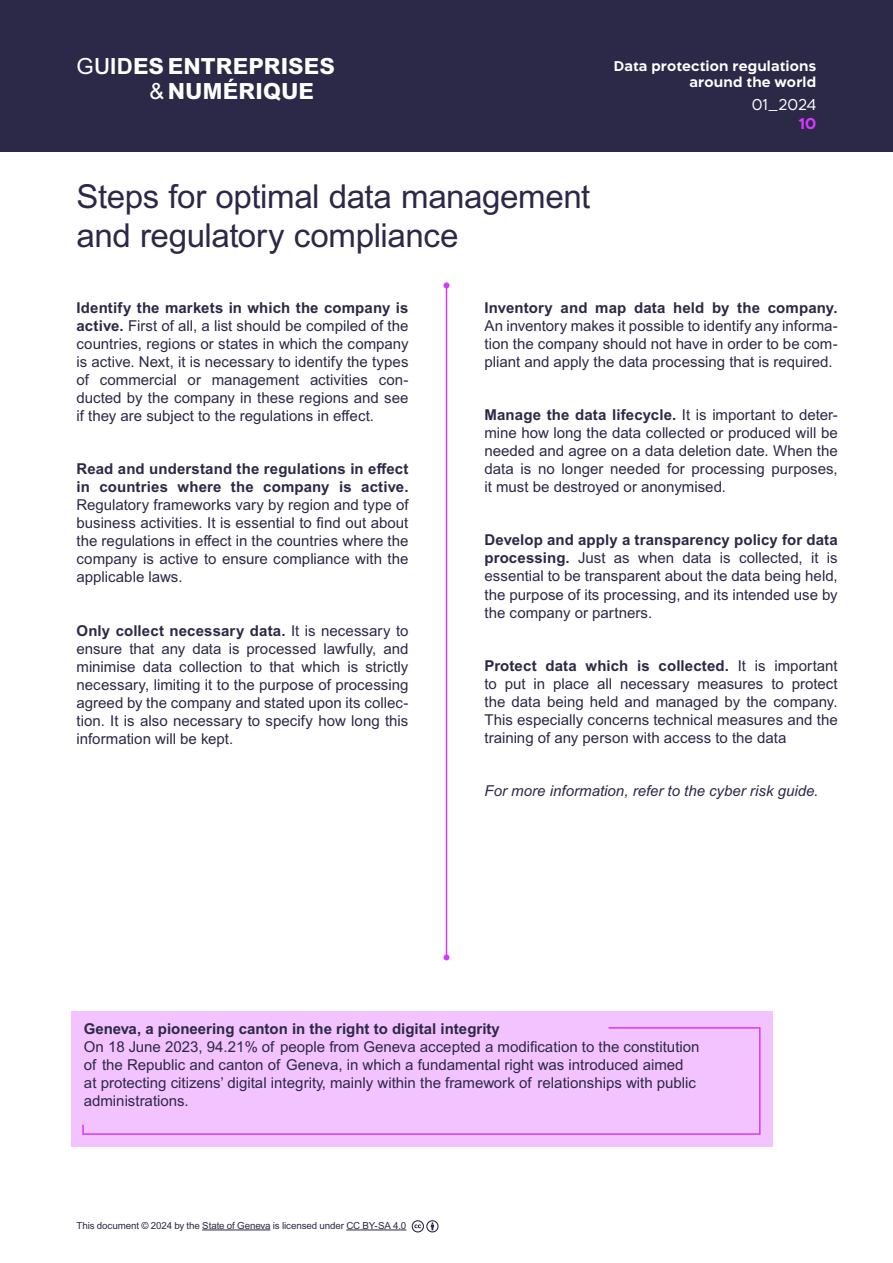
<style>
.page{position:relative;width:893px;height:1263px;background:#fff}
.page>*{position:absolute;margin:0;border:0;box-sizing:border-box;transform-origin:0 0}
.t1{font:33px/39.6px "Arial MT Pro";letter-spacing:-.01em;color:#2c2847}
.t2{font:800 22.2px/24.5px "Arial MT Pro";letter-spacing:.005em;color:#fff}
.t3{font:15px/18px "Arial MT Pro";color:#2c2847;text-align:justify}
.t4{font:700 15px/18px "Arial MT Pro";letter-spacing:.005em;color:#2c2847}
.t5{font:italic 15px "Arial MT Pro";color:#2c2847}
.t6{font:300 15px "Aftika";letter-spacing:-.02em;color:#fff}
.t7{font:700 15px "Aftika";color:#d438ff}
.t8{font:700 13.5px/16.2px "Aftika";letter-spacing:.01em;color:#fff;text-align:right}
.t9{font:9.75px "Arial MT Pro";letter-spacing:-.01em;color:#2c2847}
.s1{font-weight:400}
.s2{font-weight:500}
.s3{font-weight:700}
</style>
<div class="page">
<div style="left:0;top:0;width:893px;height:152px;background:#2c2847"></div>
<hr style="left:202px;top:1230px;width:68px;height:1px;background:#2c2847">
<hr style="left:346px;top:1230px;width:60px;height:1px;background:#2c2847">
<svg style="left:412px;top:1220px;width:27px;height:12px"></svg>
<hr style="left:446px;top:285px;width:1px;height:672px;background:#d438ff">
<svg style="left:443px;top:282px;width:6px;height:6px"></svg>
<svg style="left:443px;top:954px;width:6px;height:6px"></svg>
<div style="left:72px;top:1011px;width:701px;height:135px;background:#f2c3ff"></div>
<svg style="left:82px;top:1027px;width:679px;height:108px"></svg>
<h2 class="t2" style="left:149px;top:55px;width:187px;text-indent:-73px"><span class="s1">G</span><span class="s2">U</span><span class="s3">ID</span>ESENTREPRISES <span class="s1">&amp;</span> NUMÉRIQUE</h2>
<p class="t8" style="left:614px;top:58px;width:204px">Data protection regulations around the world</p>
<p class="t6" style="left:752px;top:95px;width:66px">01_2024</p>
<p class="t7" style="left:799px;top:114px;width:19px">10</p>
<h1 class="t1" style="left:77px;top:178px;width:515px">Steps for optimal data management and regulatory compliance</h1>
<p class="t3" style="left:77px;top:300px;width:333px"><span class="s3">Identify the markets in which the company is active.</span> First of all, a list should be compiled of the countries, regions or states in which the company is active. Next, it is necessary to identify the types of commercial or management activities con&shy;ducted by the company in these regions and see if they are subject to the regulations in effect.</p>
<p class="t4" style="left:77px;top:461px;width:333px">Read and understand the regulations in effect in countries where the company is active.</p>
<p class="t3" style="left:77px;top:497px;width:333px">Regulatory frameworks vary by region and type of business activities. It is essential to find out about the regulations in effect in the countries where the company is active to ensure compliance with the applicable laws.</p>
<p class="t3" style="left:77px;top:622px;width:333px"><span class="s3">Only collect necessary data.</span> It is necessary to ensure that any data is processed lawfully, and minimise data collection to that which is strictly necessary, limiting it to the purpose of processing agreed by the company and stated upon its collec&shy;tion. It is also necessary to specify how long this information will be kept.</p>
<p class="t4" style="left:484px;top:300px;width:355px">Inventory and map data held by the company.</p>
<p class="t3" style="left:484px;top:318px;width:355px">An inventory makes it possible to identify any informa&shy;tion the company should not have in order to be com&shy;pliant and apply the data processing that is required.</p>
<p class="t3" style="left:484px;top:407px;width:355px"><span class="s3">Manage the data lifecycle.</span> It is important to deter&shy;mine how long the data collected or produced will be needed and agree on a data deletion date. When the data is no longer needed for processing purposes, it must be destroyed or anonymised.</p>
<p class="t3" style="left:484px;top:532px;width:355px"><span class="s3">Develop and apply a transparency policy for data processing.</span> Just as when data is collected, it is essential to be transparent about the data being held, the purpose of its processing, and its intended use by the company or partners.</p>
<p class="t3" style="left:484px;top:657px;width:355px"><span class="s3">Protect data which is collected.</span> It is important to put in place all necessary measures to protect the data being held and managed by the company.<br>This especially concerns technical measures and the training of any person with access to the data</p>
<p class="t5" style="left:484px;top:781px;width:335px">For more information, refer to the cyber risk guide.</p>
<p class="t4" style="left:84px;top:1020px;width:418px">Geneva, a pioneering canton in the right to digital integrity</p>
<p class="t3" style="left:84px;top:1039px;width:617px;text-align:left">On 18 June 2023, 94.21% of people from Geneva accepted a modification to the constitution of the Republic and canton of Geneva, in which a fundamental right was introduced aimed at protecting citizens’ digital integrity, mainly within the framework of relationships with public administrations.</p>
<p class="t9" style="left:77px;top:1220px;width:331px">This document © 2024 by the State of Geneva is licensed under CC BY-SA 4.0</p>
</div>
